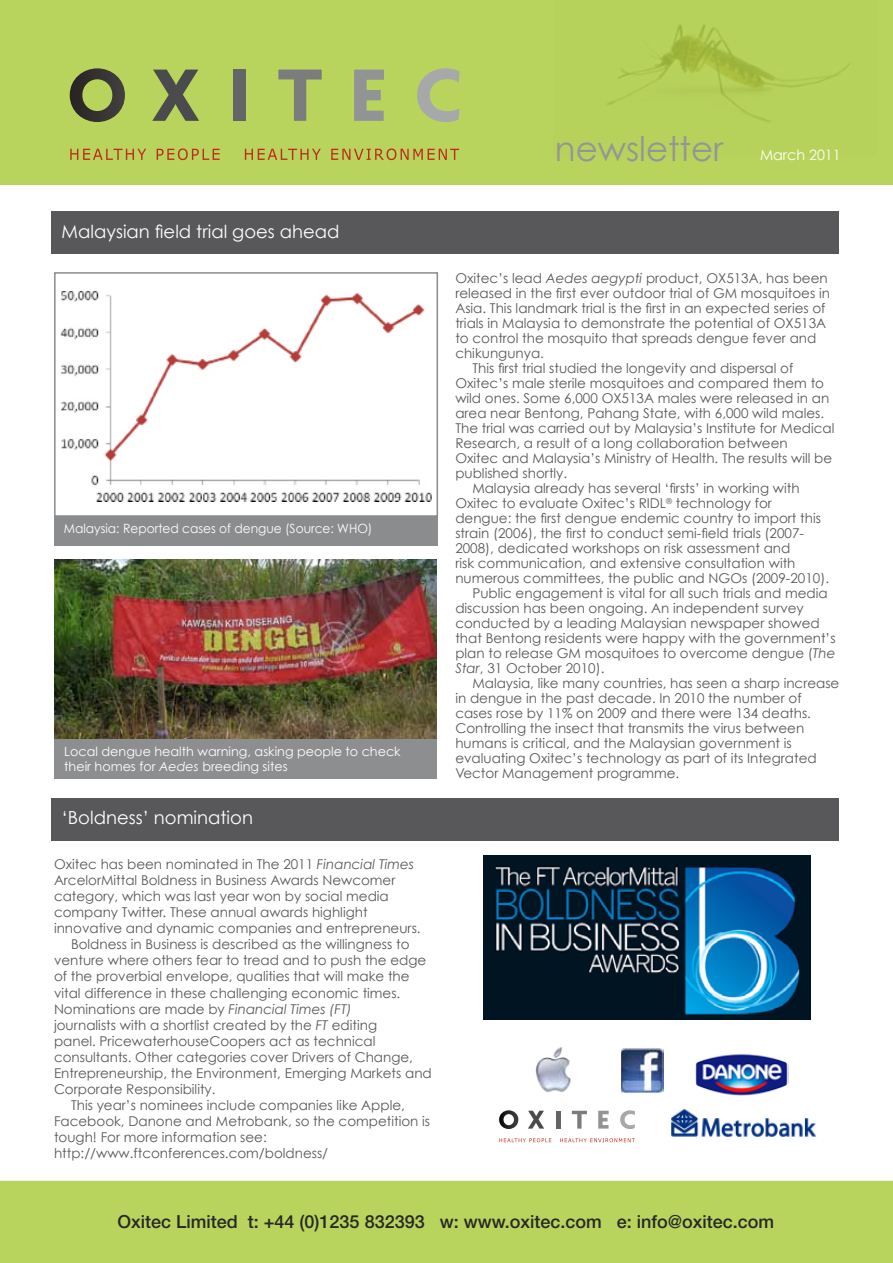
<style>
.page{position:relative;width:893px;height:1263px;background:#fff}
.page>*{position:absolute;margin:0;border:0;box-sizing:border-box;transform-origin:0 0}
.t1{font:34.05px "Century Gothic";color:#949597}
.t2{font:500 18px "Helvetica Neue";color:#000}
.t3{font:18px "Century Gothic";color:#fff}
.t4{font:14.25px "Century Gothic";color:#fff}
.t5{font:13.5px "Century Gothic";color:#58585a}
.t6{font:12.75px/15.3px "Century Gothic";color:#fff}
.t7{font:12.75px "Century Gothic";color:#fff;scale:.96 1}
.s1{font-style:italic}
</style>
<div class="page">
<div style="left:0;top:1179px;width:893px;height:84px;background:#b9d45d"></div>
<div style="left:52px;top:212px;width:787px;height:42px;background:#58585a"></div>
<div style="left:52px;top:799px;width:787px;height:42px;background:#58585a"></div>
<div style="left:0;top:0;width:893px;height:184px;background:#b9d45d"></div>
<img style="left:607px;top:24px;width:243px;height:98px">
<svg style="left:70px;top:68px;width:55px;height:54px"></svg>
<svg style="left:152px;top:70px;width:47px;height:51px"></svg>
<div style="left:233px;top:70px;width:12px;height:51px;background:#646567"></div>
<svg style="left:278px;top:70px;width:44px;height:51px"></svg>
<svg style="left:354px;top:70px;width:30px;height:51px"></svg>
<svg style="left:417px;top:68px;width:43px;height:54px"></svg>
<svg style="left:70px;top:149px;width:76px;height:11px"></svg>
<svg style="left:157px;top:148px;width:63px;height:12px"></svg>
<svg style="left:245px;top:149px;width:76px;height:11px"></svg>
<svg style="left:331px;top:148px;width:128px;height:12px"></svg>
<img style="left:54px;top:559px;width:383px;height:180px">
<svg style="left:499px;top:1110px;width:19px;height:19px"></svg>
<svg style="left:528px;top:1111px;width:16px;height:17px"></svg>
<hr style="left:556px;top:1111px;width:4px;height:17px;background:#646567">
<svg style="left:572px;top:1111px;width:15px;height:17px"></svg>
<svg style="left:598px;top:1111px;width:11px;height:17px"></svg>
<svg style="left:620px;top:1110px;width:15px;height:19px"></svg>
<svg style="left:499px;top:1138px;width:52px;height:4px"></svg>
<svg style="left:560px;top:1138px;width:75px;height:4px"></svg>
<img style="left:671px;top:1109px;width:146px;height:28px">
<img style="left:621px;top:1048px;width:43px;height:44px">
<img style="left:535px;top:1047px;width:36px;height:46px">
<img style="left:695px;top:1054px;width:94px;height:42px">
<img style="left:484px;top:855px;width:326px;height:164px">
<img style="left:61px;top:291px;width:371px;height:210px">
<div style="left:54px;top:516px;width:384px;height:29px;background:#8b8c8e"></div>
<div style="left:54px;top:272px;width:384px;height:245px;border:2px solid #8b8c8e"></div>
<div style="left:54px;top:739px;width:383px;height:39px;background:#8d8e90"></div>
<h1 class="t1" style="left:555px;top:128px;width:170px">newsletter</h1>
<p class="t4" style="left:760px;top:146px;width:82px">March 2011</p>
<h2 class="t3" style="left:62px;top:220px;width:279px">Malaysian field trial goes ahead</h2>
<p class="t7" style="left:64px;top:521px;width:323px">Malaysia: Reported cases of dengue (Source: WHO)</p>
<p class="t6" style="left:64px;top:743px;width:338px">Local dengue health warning, asking people to check their homes for <span class="s1">Aedes</span> breeding sites</p>
<h2 class="t3" style="left:62px;top:806px;width:193px">‘Boldness’ nomination</h2>
<p class="t5" style="left:54px;top:856px;width:362px">Oxitec has been nominated in The 2011 <span class="s1">Financial Times</span></p>
<p class="t5" style="left:54px;top:872px;width:343px">ArcelorMittal Boldness in Business Awards Newcomer</p>
<p class="t5" style="left:54px;top:888px;width:336px">category, which was last year won by social media</p>
<p class="t5" style="left:54px;top:904px;width:315px">company Twitter. These annual awards highlight</p>
<p class="t5" style="left:54px;top:920px;width:368px">innovative and dynamic companies and entrepreneurs.</p>
<p class="t5" style="left:71px;top:936px;width:340px">Boldness in Business is described as the willingness to</p>
<p class="t5" style="left:54px;top:952px;width:374px">venture where others fear to tread and to push the edge</p>
<p class="t5" style="left:54px;top:968px;width:357px">of the proverbial envelope, qualities that will make the</p>
<p class="t5" style="left:54px;top:984px;width:348px">vital difference in these challenging economic times.</p>
<p class="t5" style="left:54px;top:1000px;width:299px">Nominations are made by <span class="s1">Financial Times (FT)</span></p>
<p class="t5" style="left:54px;top:1016px;width:325px">journalists with a shortlist created by the <span class="s1">FT</span> editing</p>
<p class="t5" style="left:54px;top:1032px;width:323px">panel. PricewaterhouseCoopers act as technical</p>
<p class="t5" style="left:54px;top:1049px;width:360px">consultants. Other categories cover Drivers of Change,</p>
<p class="t5" style="left:54px;top:1065px;width:379px">Entrepreneurship, the Environment, Emerging Markets and</p>
<p class="t5" style="left:54px;top:1081px;width:163px">Corporate Responsibility.</p>
<p class="t5" style="left:71px;top:1097px;width:335px">This year’s nominees include companies like Apple,</p>
<p class="t5" style="left:54px;top:1113px;width:378px">Facebook, Danone and Metrobank, so the competition is</p>
<p class="t5" style="left:54px;top:1129px;width:214px">tough! For more information see:</p>
<p class="t5" style="left:54px;top:1145px;width:276px">http://www.ftconferences.com/boldness/</p>
<p class="t5" style="left:455px;top:270px;width:374px">Oxitec’s lead <span class="s1">Aedes aegypti</span> product, OX513A, has been</p>
<p class="t5" style="left:455px;top:285px;width:376px">released in the first ever outdoor trial of GM mosquitoes in</p>
<p class="t5" style="left:455px;top:300px;width:372px">Asia. This landmark trial is the first in an expected series of</p>
<p class="t5" style="left:455px;top:315px;width:372px">trials in Malaysia to demonstrate the potential of OX513A</p>
<p class="t5" style="left:455px;top:330px;width:363px">to control the mosquito that spreads dengue fever and</p>
<p class="t5" style="left:455px;top:345px;width:90px">chikungunya.</p>
<p class="t5" style="left:472px;top:360px;width:322px">This first trial studied the longevity and dispersal of</p>
<p class="t5" style="left:455px;top:375px;width:370px">Oxitec’s male sterile mosquitoes and compared them to</p>
<p class="t5" style="left:455px;top:390px;width:375px">wild ones. Some 6,000 OX513A males were released in an</p>
<p class="t5" style="left:455px;top:405px;width:370px">area near Bentong, Pahang State, with 6,000 wild males.</p>
<p class="t5" style="left:455px;top:420px;width:381px">The trial was carried out by Malaysia’s Institute for Medical</p>
<p class="t5" style="left:455px;top:435px;width:334px">Research, a result of a long collaboration between</p>
<p class="t5" style="left:455px;top:450px;width:378px">Oxitec and Malaysia’s Ministry of Health. The results will be</p>
<p class="t5" style="left:455px;top:465px;width:113px">published shortly.</p>
<p class="t5" style="left:472px;top:480px;width:329px">Malaysia already has several ‘firsts’ in working with</p>
<p class="t5" style="left:455px;top:495px;width:318px">Oxitec to evaluate Oxitec’s RIDL<sup>®</sup> technology for</p>
<p class="t5" style="left:455px;top:510px;width:367px">dengue: the first dengue endemic country to import this</p>
<p class="t5" style="left:455px;top:525px;width:350px">strain (2006), the first to conduct semi-field trials (2007-</p>
<p class="t5" style="left:455px;top:540px;width:337px">2008), dedicated workshops on risk assessment and</p>
<p class="t5" style="left:455px;top:555px;width:342px">risk communication, and extensive consultation with</p>
<p class="t5" style="left:455px;top:570px;width:375px">numerous committees, the public and NGOs (2009-2010).</p>
<p class="t5" style="left:472px;top:585px;width:357px">Public engagement is vital for all such trials and media</p>
<p class="t5" style="left:455px;top:600px;width:350px">discussion has been ongoing. An independent survey</p>
<p class="t5" style="left:455px;top:615px;width:366px">conducted by a leading Malaysian newspaper showed</p>
<p class="t5" style="left:455px;top:630px;width:382px">that Bentong residents were happy with the government’s</p>
<p class="t5" style="left:455px;top:645px;width:382px">plan to release GM mosquitoes to overcome dengue (<span class="s1">The</span></p>
<p class="t5" style="left:455px;top:660px;width:151px"><span class="s1">Star</span>, 31 October 2010).</p>
<p class="t5" style="left:472px;top:675px;width:368px">Malaysia, like many countries, has seen a sharp increase</p>
<p class="t5" style="left:455px;top:690px;width:348px">in dengue in the past decade. In 2010 the number of</p>
<p class="t5" style="left:455px;top:705px;width:357px">cases rose by 11% on 2009 and there were 134 deaths.</p>
<p class="t5" style="left:455px;top:720px;width:350px">Controlling the insect that transmits the virus between</p>
<p class="t5" style="left:455px;top:735px;width:338px">humans is critical, and the Malaysian government is</p>
<p class="t5" style="left:455px;top:750px;width:363px">evaluating Oxitec’s technology as part of its Integrated</p>
<p class="t5" style="left:455px;top:765px;width:226px">Vector Management programme.</p>
<h2 class="t2" style="left:117px;top:1210px;width:658px">Oxitec Limited t: +44 (0)1235 832393 w: www.oxitec.com e: info@oxitec.com</h2>
</div>
